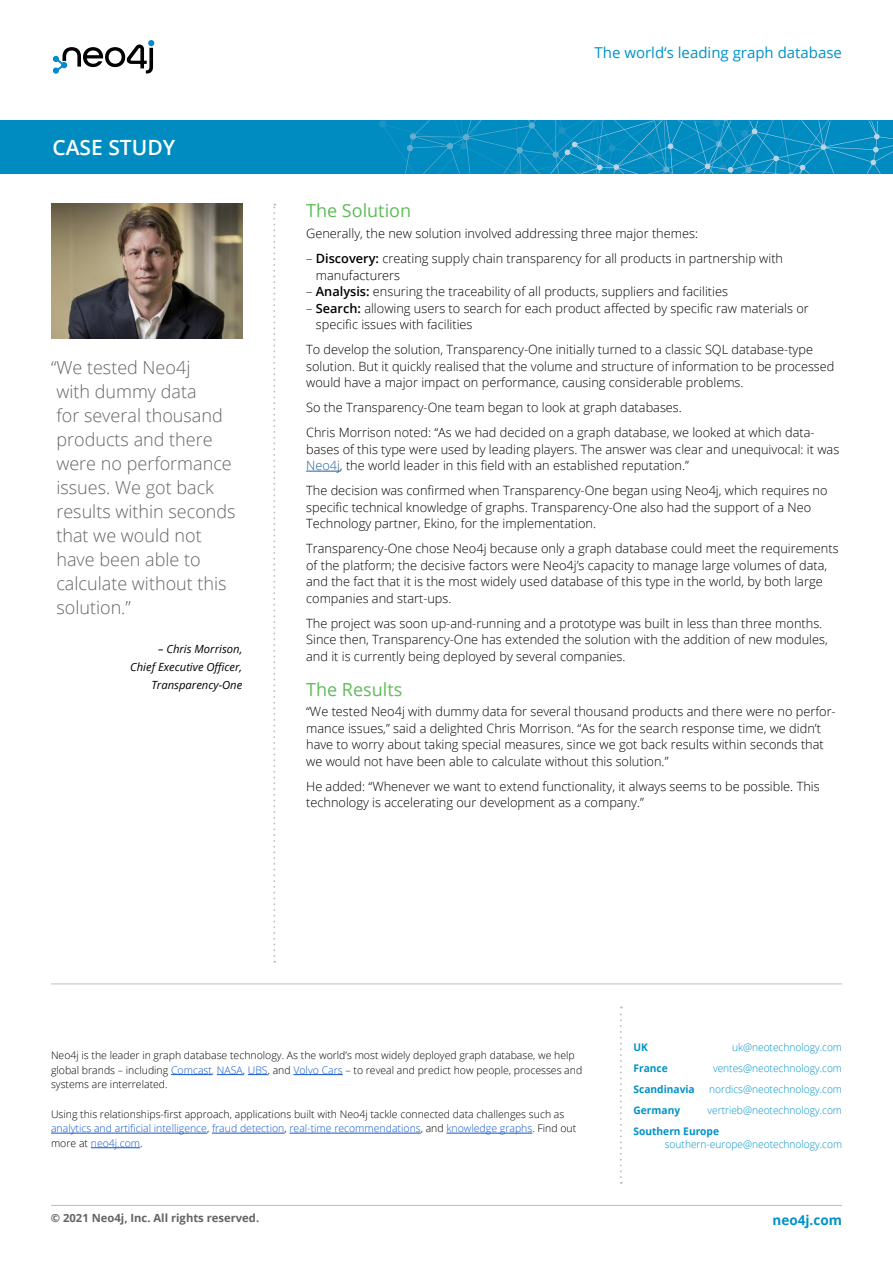
<style>
.page{position:relative;width:893px;height:1263px;background:#fff}
.page>*{position:absolute;margin:0;border:0;box-sizing:border-box;transform-origin:0 0}
.t1{font:600 21px "Open Sans";color:#fff}
.t2{font:300 18px/24px "Open Sans";color:#636466}
.t3{font:18px "Open Sans";color:#5fbc59}
.t4{font:15px "Open Sans";color:#0092c7}
.t5{font:700 13.5px "Open Sans";color:#0092c7}
.t6{font:300 12.75px/16.5px "Open Sans";color:#000}
.t7{font:italic 11.25px/18px "Open Sans";color:#000;text-align:right}
.t8{font:700 11.25px "Open Sans";color:#636466}
.t9{font:300 11.25px "Open Sans";color:#000}
.t10{font:300 10.5px/14.7px "Open Sans";color:#000}
.t11{font:300 10.5px "Open Sans";color:#0092c7}
.t12{font:700 10.5px "Open Sans";color:#0092c7}
.s1{font-weight:600}
.s2{color:#215e9e}
.s3{color:#15c}
.s4{color:#42494f}
.s5{color:#fff}
</style>
<div class="page">
<div style="left:0;top:121px;width:893px;height:53px;background:#008cc1"></div>
<svg style="left:379px;top:121px;width:514px;height:53px"></svg>
<hr style="left:51px;top:1205px;width:791px;height:1px;background:#bcbec0">
<hr style="left:51px;top:983px;width:791px;height:1px;background:#bcbec0">
<svg style="left:273px;top:204px;width:2px;height:759px"></svg>
<svg style="left:620px;top:1006px;width:2px;height:178px"></svg>
<hr style="left:306px;top:471px;width:34px;height:1px;background:#215e9e">
<img style="left:51px;top:204px;width:191px;height:135px">
<svg style="left:53px;top:40px;width:102px;height:34px"></svg>
<hr style="left:171px;top:1074px;width:41px;height:1px;background:#15c">
<svg style="left:217px;top:1074px;width:51px;height:1px"></svg>
<hr style="left:293px;top:1074px;width:50px;height:1px;background:#15c">
<hr style="left:51px;top:1133px;width:156px;height:1px;background:#15c">
<hr style="left:212px;top:1133px;width:72px;height:1px;background:#15c">
<hr style="left:289px;top:1133px;width:132px;height:1px;background:#15c">
<hr style="left:446px;top:1133px;width:86px;height:1px;background:#15c">
<hr style="left:91px;top:1147px;width:49px;height:1px;background:#15c">
<h1 class="t1" style="left:52px;top:133px;width:124px">CASE STUDY</h1>
<h2 class="t2" style="left:51px;top:355px;width:186px">“We tested Neo4j<br>with dummy data<br>for several thousand products and there were no performance issues. We got back results within seconds that we would not have been able to calculate without this solution.”</h2>
<p class="t7" style="left:130px;top:639px;width:114px">– Chris Morrison,<br>Chief Executive Officer,<br>Transparency-One</p>
<p class="t4" style="left:595px;top:42px;width:249px">The world‘s leading graph database</p>
<h2 class="t3" style="left:306px;top:198px;width:106px">The Solution</h2>
<p class="t6" style="left:306px;top:225px;width:393px">Generally, the new solution involved addressing three major themes:</p>
<p class="t6" style="left:316px;top:250px;width:469px;text-indent:-10px">– <span class="s1">Discovery:</span> creating supply chain transparency for all products in partnership with manufacturers</p>
<p class="t6" style="left:306px;top:283px;width:423px">– <span class="s1">Analysis:</span> ensuring the traceability of all products, suppliers and facilities</p>
<p class="t6" style="left:316px;top:299px;width:494px;text-indent:-10px">– <span class="s1">Search:</span> allowing users to search for each product affected by specific raw materials or specific issues with facilities</p>
<p class="t6" style="left:306px;top:341px;width:530px">To develop the solution, Transparency-One initially turned to a classic SQL database-type solution. But it quickly realised that the volume and structure of information to be processed would have a major impact on performance, causing considerable problems.</p>
<p class="t6" style="left:306px;top:395px;width:510px;line-height:25px">So the Transparency-One team began to look at graph databases.<br>Chris Morrison noted: “As we had decided on a graph database, we looked at which data-</p>
<p class="t6" style="left:306px;top:440px;width:535px">bases of this type were used by leading players. The answer was clear and unequivocal: it was<br><span class="s2">Neo4j</span>, the world leader in this field with an established reputation.”</p>
<p class="t6" style="left:306px;top:482px;width:523px">The decision was confirmed when Transparency-One began using Neo4j, which requires no specific technical knowledge of graphs. Transparency-One also had the support of a Neo<br>Technology partner, Ekino, for the implementation.</p>
<p class="t6" style="left:306px;top:540px;width:534px">Transparency-One chose Neo4j because only a graph database could meet the requirements of the platform; the decisive factors were Neo4j’s capacity to manage large volumes of data, and the fact that it is the most widely used database of this type in the world, by both large companies and start-ups.</p>
<p class="t6" style="left:306px;top:614px;width:523px">The project was soon up-and-running and a prototype was built in less than three months.<br>Since then, Transparency-One has extended the solution with the addition of new modules, and it is currently being deployed by several companies.</p>
<h2 class="t3" style="left:306px;top:677px;width:98px">The Results</h2>
<p class="t6" style="left:306px;top:703px;width:531px">“We tested Neo4j with dummy data for several thousand products and there were no perfor&shy;mance issues,” said a delighted Chris Morrison. “As for the search response time, we didn’t have to worry about taking special measures, since we got back results within seconds that we would not have been able to calculate without this solution.”</p>
<p class="t6" style="left:306px;top:778px;width:515px">He added: “Whenever we want to extend functionality, it always seems to be possible. This technology is accelerating our development as a company.”</p>
<p class="t10" style="left:51px;top:1048px;width:533px">Neo4j is the leader in graph database technology. As the world’s most widely deployed graph database, we help global brands – including <span class="s3">Comcast</span><span class="s4">,</span> <span class="s3">NASA</span>, <span class="s3">UBS</span>, and <span class="s3">Volvo Cars</span> – to reveal and predict how people, processes and systems are interrelated.</p>
<p class="t10" style="left:51px;top:1106px;width:527px">Using this relationships-first approach, applications built with Neo4j tackle connected data challenges such as <span class="s3">analytics and artificial intelligence</span>, <span class="s3">fraud detection</span>, <span class="s3">real-time recommendations</span>, and <span class="s3">knowledge graphs</span>. Find out more at <span class="s3">neo4j.com</span>.</p>
<p class="t10" style="left:51px;top:1050px;width:550px;line-height:14.1px">meet today’s evolving connected data challenges including fraud detection, real-time recommendations, master data management, network security and IT operations.</p>
<p class="t10" style="left:51px;top:1106px;width:257px">rely on Neo4j to harne s the connections in their data.</p>
<p class="t8" style="left:51px;top:1209px;width:210px">© 2021 Neo4j, Inc. All rights reserved.</p>
<p class="t9" style="left:51px;top:1212px;width:171px">© 2016 Neo4j. All rights reserved.</p>
<p class="t12" style="left:634px;top:1039px;width:16px">UK</p>
<p class="t11" style="left:732px;top:1040px;width:111px">uk@neotechnology.com</p>
<p class="t12" style="left:634px;top:1060px;width:36px">France</p>
<p class="t11" style="left:713px;top:1061px;width:130px">ventes@neotechnology.com</p>
<p class="t12" style="left:634px;top:1082px;width:63px">Scandinavia</p>
<p class="t11" style="left:709px;top:1082px;width:134px">nordics@neotechnology.com</p>
<p class="t12" style="left:634px;top:1103px;width:48px">Germany</p>
<p class="t11" style="left:707px;top:1103px;width:136px">vertrieb@neotechnology.com</p>
<p class="t12" style="left:634px;top:1124px;width:87px">Southern Europe</p>
<p class="t11" style="left:665px;top:1137px;width:179px">southern-europe@neotechnology.com</p>
<p class="t5" style="left:734px;top:1211px;width:109px"><span class="s5">www.</span>neo4j.com</p>
</div>
